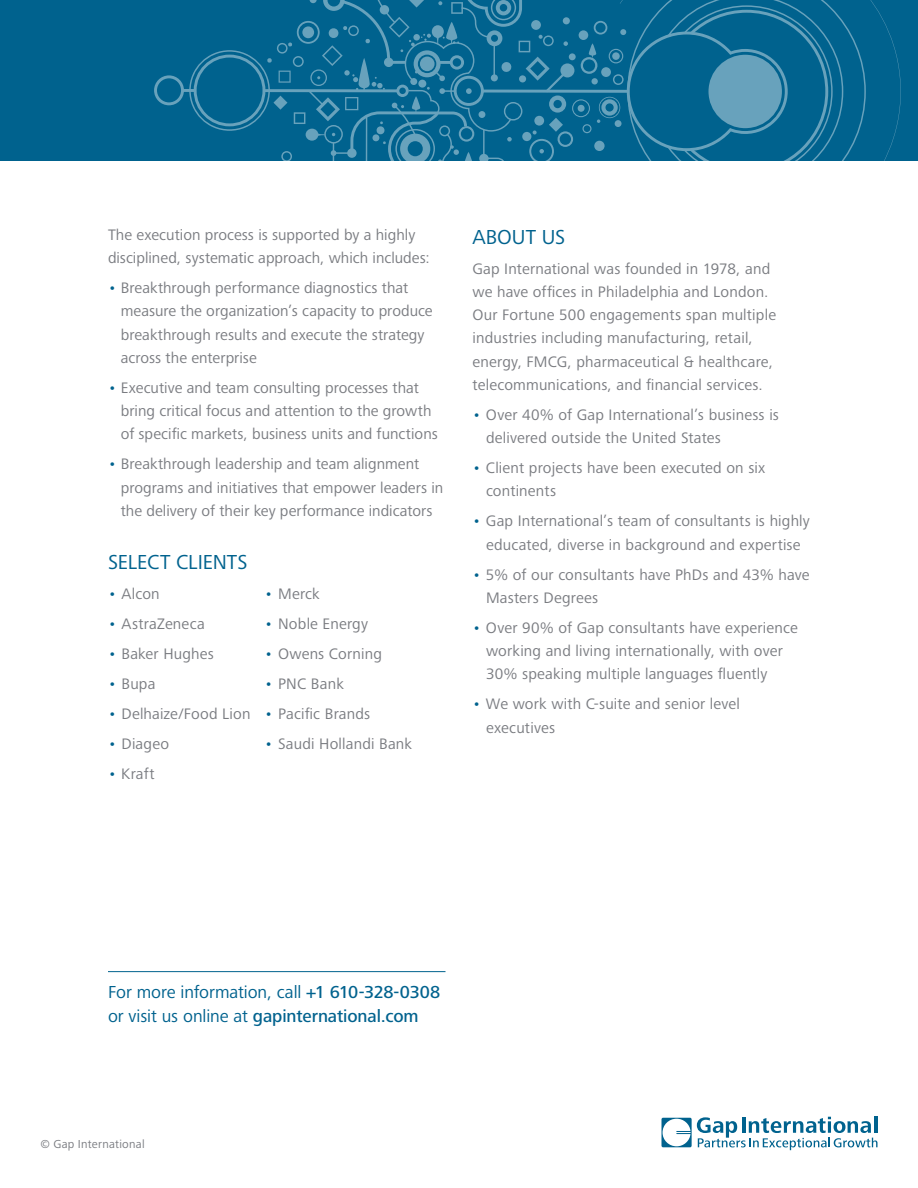
<style>
.page{position:relative;width:918px;height:1188px;background:#fff}
.page>*{position:absolute;margin:0;border:0;box-sizing:border-box;transform-origin:0 0}
.t1{font:21px "Frutiger Next Pro";letter-spacing:-.005em;color:#00628e}
.t2{font:18px "Frutiger Next Pro";letter-spacing:-.005em;color:#00628e}
.t3{font:500 18px "Frutiger Next Pro";letter-spacing:-.005em;color:#00628e}
.t4{font:15.75px/23.2px "Frutiger Next Pro";letter-spacing:.01em;color:#7a7c81}
.t5{font:12px "Frutiger Next Pro";letter-spacing:.02em;color:#7a7c81}
.s1{color:#00628e}
.s2{font-weight:500}
.s3{font-weight:400}
</style>
<div class="page">
<hr style="left:874px;top:1116px;width:3px;height:17px;background:#00628e">
<svg style="left:662px;top:1117px;width:216px;height:33px"></svg>
<div style="left:0;top:0;width:918px;height:161px;background:#00628e"></div>
<svg style="left:870px;top:0;width:31px;height:161px"></svg>
<svg style="left:154px;top:0;width:712px;height:161px"></svg>
<hr style="left:108px;top:971px;width:338px;height:1px;background:#00628e">
<p class="t4" style="left:108px;top:223px;width:323px">The execution process is supported by a highly disciplined, systematic approach, which includes:</p>
<p class="t4" style="left:121px;top:276px;width:313px;text-indent:-13px"><span class="s1">•</span> Breakthrough performance diagnostics that measure the organization’s capacity to produce breakthrough results and execute the strategy across the enterprise</p>
<p class="t4" style="left:121px;top:376px;width:319px;text-indent:-13px"><span class="s1">•</span> Executive and team consulting processes that bring critical focus and attention to the growth of specific markets, business units and functions</p>
<p class="t4" style="left:121px;top:452px;width:324px;text-indent:-13px"><span class="s1">•</span> Breakthrough leadership and team alignment programs and initiatives that empower leaders in the delivery of their key performance indicators</p>
<p class="t1" style="left:108px;top:550px;width:141px">SELECT CLIENTS</p>
<p class="t4" style="left:108px;top:582px;width:53px"><span class="s1">•</span> Alcon</p>
<p class="t4" style="left:108px;top:612px;width:98px"><span class="s1">•</span> AstraZeneca</p>
<p class="t4" style="left:108px;top:642px;width:107px"><span class="s1">•</span> Baker Hughes</p>
<p class="t4" style="left:108px;top:672px;width:49px"><span class="s1">•</span> Bupa</p>
<p class="t4" style="left:108px;top:702px;width:144px"><span class="s1">•</span> Delhaize/Food Lion</p>
<p class="t4" style="left:108px;top:732px;width:63px"><span class="s1">•</span> Diageo</p>
<p class="t4" style="left:108px;top:762px;width:48px"><span class="s1">•</span> Kraft</p>
<p class="t4" style="left:265px;top:582px;width:57px"><span class="s1">•</span> Merck</p>
<p class="t4" style="left:265px;top:612px;width:105px"><span class="s1">•</span> Noble Energy</p>
<p class="t4" style="left:265px;top:642px;width:119px"><span class="s1">•</span> Owens Corning</p>
<p class="t4" style="left:265px;top:672px;width:81px"><span class="s1">•</span> PNC Bank</p>
<p class="t4" style="left:265px;top:702px;width:107px"><span class="s1">•</span> Pacific Brands</p>
<p class="t4" style="left:265px;top:732px;width:149px"><span class="s1">•</span> Saudi Hollandi Bank</p>
<p class="t1" style="left:472px;top:225px;width:94px">ABOUT US</p>
<p class="t4" style="left:472px;top:257px;width:305px">Gap International was founded in 1978, and we have offices in Philadelphia and London.<br>Our Fortune 500 engagements span multiple industries including manufacturing, retail, energy, FMCG, pharmaceutical &amp; healthcare, telecommunications, and financial services.</p>
<p class="t4" style="left:486px;top:403px;width:295px;text-indent:-14px"><span class="s1">•</span> Over 40% of Gap International’s business is delivered outside the United States</p>
<p class="t4" style="left:486px;top:456px;width:281px;text-indent:-14px"><span class="s1">•</span> Client projects have been executed on six continents</p>
<p class="t4" style="left:472px;top:509px;width:339px;text-align:center"><span class="s1">•</span> Gap International’s team of consultants is highly educated, diverse in background and expertise</p>
<p class="t4" style="left:486px;top:563px;width:325px;text-indent:-14px"><span class="s1">•</span> 5% of our consultants have PhDs and 43% have<br>Masters Degrees</p>
<p class="t4" style="left:486px;top:616px;width:313px;text-indent:-14px"><span class="s1">•</span> Over 90% of Gap consultants have experience working and living internationally, with over<br>30% speaking multiple languages fluently</p>
<p class="t4" style="left:486px;top:692px;width:256px;text-indent:-14px"><span class="s1">•</span> We work with C-suite and senior level executives</p>
<p class="t2" style="left:108px;top:982px;width:334px">For more information, call <span class="s2">+1 610-328-0308</span></p>
<p class="t3" style="left:108px;top:1006px;width:312px"><span class="s3">or visit us online at</span> gapinternational.com</p>
<p class="t5" style="left:40px;top:1137px;width:106px">© Gap International</p>
</div>
